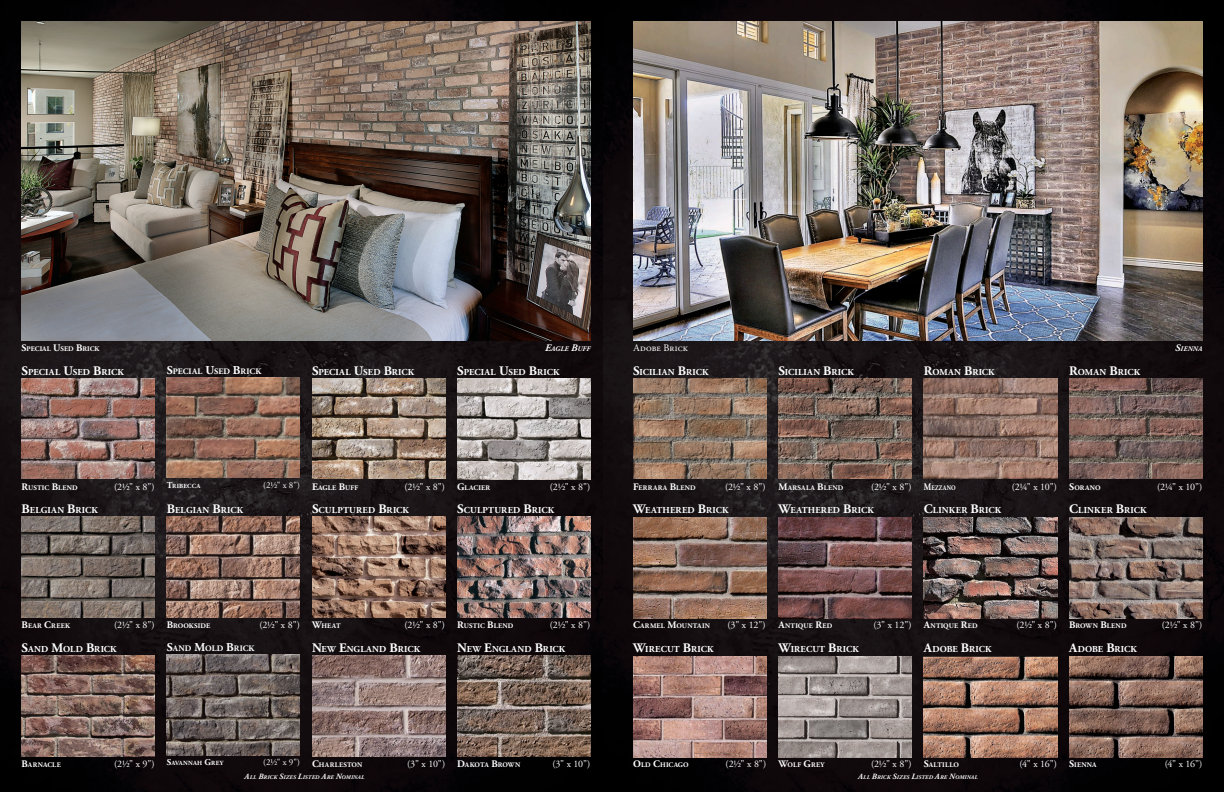
<style>
.page{position:relative;width:1224px;height:792px;background:#fff}
.page>*{position:absolute;margin:0;border:0;box-sizing:border-box;transform-origin:0 0}
.t1{font:10px "Adobe Garamond Pro";letter-spacing:-.01em;color:#fff}
.t2{font:700 9.1px "Adobe Garamond Pro";letter-spacing:.01em;color:#fff}
.t3{font:9px "Adobe Garamond Pro";color:#fff}
.t4{font:700 8.4px "Adobe Garamond Pro";letter-spacing:.005em;color:#fff}
.t5{font:700 7px "Adobe Garamond Pro";letter-spacing:.025em;color:#fff}
.t6{font:700 7px "Adobe Garamond Pro";color:#fff}
.t7{font:italic 700 7px "Adobe Garamond Pro";color:#fff}
.t8{font:700 7px "Adobe Garamond Pro";letter-spacing:.005em;color:#fff}
.t9{font:700 7px "Adobe Garamond Pro";letter-spacing:.025em;color:#fff;scale:.83 1}
.t10{font:700 6.3px "Adobe Garamond Pro";letter-spacing:.025em;color:#fff}
.t11{font:italic 700 5.6px "Adobe Garamond Pro";letter-spacing:.035em;color:#fff}
.s1{font-size:10px}
.s2{font-size:13px}
.s3{font-size:12px}
.s4{font-size:9px}
.s5{font-size:8px}
</style>
<div class="page">
<img style="left:0;top:0;width:603px;height:792px">
<img style="left:603px;top:0;width:621px;height:792px">
<img style="left:22px;top:22px;width:568px;height:319px">
<img style="left:634px;top:22px;width:568px;height:319px">
<img style="left:167px;top:377px;width:133px;height:101px">
<img style="left:167px;top:517px;width:133px;height:101px">
<img style="left:167px;top:654px;width:133px;height:101px">
<img style="left:22px;top:378px;width:133px;height:101px">
<img style="left:22px;top:517px;width:133px;height:101px">
<img style="left:22px;top:655px;width:133px;height:101px">
<img style="left:312px;top:378px;width:133px;height:101px">
<img style="left:312px;top:517px;width:133px;height:101px">
<img style="left:312px;top:655px;width:133px;height:101px">
<img style="left:457px;top:379px;width:133px;height:100px">
<img style="left:457px;top:517px;width:133px;height:101px">
<img style="left:457px;top:655px;width:133px;height:101px">
<img style="left:633px;top:378px;width:133px;height:101px">
<img style="left:633px;top:518px;width:133px;height:101px">
<img style="left:633px;top:657px;width:133px;height:100px">
<img style="left:778px;top:378px;width:134px;height:101px">
<img style="left:778px;top:518px;width:134px;height:101px">
<img style="left:778px;top:657px;width:134px;height:100px">
<img style="left:924px;top:378px;width:133px;height:101px">
<img style="left:924px;top:518px;width:133px;height:101px">
<img style="left:924px;top:657px;width:133px;height:100px">
<img style="left:1069px;top:378px;width:133px;height:101px">
<img style="left:1069px;top:518px;width:133px;height:101px">
<img style="left:1069px;top:657px;width:133px;height:100px">
<p class="t6" style="left:22px;top:345px;width:80px"><span class="s1">S</span>PECIAL <span class="s1">U</span>SED <span class="s1">B</span>RICK</p>
<p class="t7" style="left:545px;top:345px;width:47px"><span class="s1">E</span>AGLE <span class="s1">B</span>UFF</p>
<p class="t1" style="left:634px;top:342px;width:56px">Adobe Brick</p>
<p class="t7" style="left:1175px;top:345px;width:29px"><span class="s1">S</span>IENNA</p>
<p class="t2" style="left:22px;top:367px;width:104px"><span class="s2">S</span>PECIAL <span class="s2">U</span>SED <span class="s2">B</span>RICK</p>
<p class="t4" style="left:167px;top:367px;width:96px"><span class="s3">S</span>PECIAL <span class="s3">U</span>SED <span class="s3">B</span>RICK</p>
<p class="t2" style="left:312px;top:367px;width:104px"><span class="s2">S</span>PECIAL <span class="s2">U</span>SED <span class="s2">B</span>RICK</p>
<p class="t2" style="left:457px;top:367px;width:104px"><span class="s2">S</span>PECIAL <span class="s2">U</span>SED <span class="s2">B</span>RICK</p>
<p class="t2" style="left:633px;top:367px;width:77px"><span class="s2">S</span>ICILIAN <span class="s2">B</span>RICK</p>
<p class="t2" style="left:778px;top:367px;width:77px"><span class="s2">S</span>ICILIAN <span class="s2">B</span>RICK</p>
<p class="t2" style="left:924px;top:367px;width:72px"><span class="s2">R</span>OMAN <span class="s2">B</span>RICK</p>
<p class="t2" style="left:1069px;top:367px;width:72px"><span class="s2">R</span>OMAN <span class="s2">B</span>RICK</p>
<p class="t5" style="left:22px;top:484px;width:13px"><span class="s1">R</span>UST</p>
<p class="t5" style="left:42px;top:484px;width:37px">IC <span class="s1">B</span>LEND</p>
<p class="t1" style="left:114px;top:481px;width:42px">(2½" x 8")</p>
<p class="t10" style="left:167px;top:482px;width:35px"><span class="s4">T</span>RIBECCA</p>
<p class="t3" style="left:263px;top:480px;width:38px">(2½" x 8")</p>
<p class="t5" style="left:312px;top:484px;width:48px"><span class="s1">E</span>AGLE <span class="s1">B</span>UFF</p>
<p class="t1" style="left:405px;top:481px;width:42px">(2½" x 8")</p>
<p class="t5" style="left:457px;top:484px;width:34px"><span class="s1">G</span>LACIER</p>
<p class="t1" style="left:550px;top:481px;width:42px">(2½" x 8")</p>
<p class="t5" style="left:633px;top:484px;width:64px"><span class="s1">F</span>ERRARA <span class="s1">B</span>LEND</p>
<p class="t1" style="left:725px;top:481px;width:42px">(2½" x 8")</p>
<p class="t5" style="left:778px;top:484px;width:66px"><span class="s1">M</span>ARSALA <span class="s1">B</span>LEND</p>
<p class="t1" style="left:871px;top:481px;width:42px">(2½" x 8")</p>
<p class="t9" style="left:924px;top:484px;width:40px"><span class="s1">M</span>EZZANO</p>
<p class="t1" style="left:1012px;top:481px;width:47px">(2¼" x 10")</p>
<p class="t5" style="left:1069px;top:484px;width:33px"><span class="s1">S</span>ORANO</p>
<p class="t1" style="left:1157px;top:481px;width:47px">(2¼" x 10")</p>
<p class="t2" style="left:22px;top:505px;width:78px"><span class="s2">B</span>ELGIAN <span class="s2">B</span>RICK</p>
<p class="t2" style="left:167px;top:505px;width:78px"><span class="s2">B</span>ELGIAN <span class="s2">B</span>RICK</p>
<p class="t2" style="left:312px;top:505px;width:99px"><span class="s2">S</span>CULPTURED <span class="s2">B</span>RICK</p>
<p class="t2" style="left:457px;top:505px;width:99px"><span class="s2">S</span>CULPTURED <span class="s2">B</span>RICK</p>
<p class="t2" style="left:633px;top:505px;width:97px"><span class="s2">W</span>EATHERED <span class="s2">B</span>RICK</p>
<p class="t2" style="left:778px;top:505px;width:97px"><span class="s2">W</span>EATHERED <span class="s2">B</span>RICK</p>
<p class="t2" style="left:924px;top:505px;width:79px"><span class="s2">C</span>LINKER <span class="s2">B</span>RICK</p>
<p class="t2" style="left:1069px;top:505px;width:79px"><span class="s2">C</span>LINKER <span class="s2">B</span>RICK</p>
<p class="t5" style="left:22px;top:622px;width:50px"><span class="s1">B</span>EAR <span class="s1">C</span>REEK</p>
<p class="t1" style="left:114px;top:619px;width:42px">(2½" x 8")</p>
<p class="t2" style="left:22px;top:643px;width:97px"><span class="s2">S</span>AND <span class="s2">M</span>OLD <span class="s2">B</span>RICK</p>
<p class="t8" style="left:167px;top:622px;width:45px"><span class="s1">B</span>ROOKSIDE</p>
<p class="t1" style="left:259px;top:619px;width:42px">(2½" x 8")</p>
<p class="t4" style="left:167px;top:643px;width:89px"><span class="s3">S</span>AND <span class="s3">M</span>OLD <span class="s3">B</span>RICK</p>
<p class="t5" style="left:312px;top:622px;width:26px"><span class="s1">W</span>HEAT</p>
<p class="t1" style="left:405px;top:619px;width:42px">(2½" x 8")</p>
<p class="t2" style="left:312px;top:643px;width:110px"><span class="s2">N</span>EW <span class="s2">E</span>NGLAND <span class="s2">B</span>RICK</p>
<p class="t5" style="left:457px;top:622px;width:13px"><span class="s1">R</span>UST</p>
<p class="t5" style="left:477px;top:622px;width:37px">IC <span class="s1">B</span>LEND</p>
<p class="t1" style="left:550px;top:619px;width:42px">(2½" x 8")</p>
<p class="t2" style="left:457px;top:643px;width:110px"><span class="s2">N</span>EW <span class="s2">E</span>NGLAND <span class="s2">B</span>RICK</p>
<p class="t5" style="left:633px;top:622px;width:78px"><span class="s1">C</span>ARMEL <span class="s1">M</span>OUNTAIN</p>
<p class="t1" style="left:728px;top:619px;width:40px">(3" x 12")</p>
<p class="t2" style="left:633px;top:643px;width:82px"><span class="s2">W</span>IRECUT <span class="s2">B</span>RICK</p>
<p class="t5" style="left:778px;top:622px;width:55px"><span class="s1">A</span>NTIQUE <span class="s1">R</span>ED</p>
<p class="t1" style="left:873px;top:619px;width:40px">(3" x 12")</p>
<p class="t2" style="left:778px;top:643px;width:82px"><span class="s2">W</span>IRECUT <span class="s2">B</span>RICK</p>
<p class="t5" style="left:924px;top:622px;width:55px"><span class="s1">A</span>NTIQUE <span class="s1">R</span>ED</p>
<p class="t1" style="left:1016px;top:619px;width:42px">(2½" x 8")</p>
<p class="t2" style="left:924px;top:643px;width:69px"><span class="s2">A</span>DOBE <span class="s2">B</span>RICK</p>
<p class="t5" style="left:1069px;top:622px;width:59px"><span class="s1">B</span>ROWN <span class="s1">B</span>LEND</p>
<p class="t1" style="left:1162px;top:619px;width:42px">(2½" x 8")</p>
<p class="t2" style="left:1069px;top:643px;width:69px"><span class="s2">A</span>DOBE <span class="s2">B</span>RICK</p>
<p class="t5" style="left:22px;top:761px;width:41px"><span class="s1">B</span>ARNACLE</p>
<p class="t1" style="left:114px;top:758px;width:42px">(2½" x 9")</p>
<p class="t10" style="left:167px;top:760px;width:58px"><span class="s4">S</span>AVANNAH <span class="s4">G</span>REY</p>
<p class="t3" style="left:263px;top:757px;width:38px">(2½" x 9")</p>
<p class="t5" style="left:312px;top:761px;width:52px"><span class="s1">C</span>HARLESTON</p>
<p class="t1" style="left:407px;top:758px;width:39px">(3" x 10")</p>
<p class="t5" style="left:457px;top:761px;width:65px"><span class="s1">D</span>AKOTA <span class="s1">B</span>ROWN</p>
<p class="t1" style="left:552px;top:758px;width:39px">(3" x 10")</p>
<p class="t5" style="left:633px;top:761px;width:57px"><span class="s1">O</span>LD <span class="s1">C</span>HICAGO</p>
<p class="t1" style="left:726px;top:758px;width:42px">(2½" x 8")</p>
<p class="t5" style="left:778px;top:761px;width:48px"><span class="s1">W</span>OLF <span class="s1">G</span>REY</p>
<p class="t1" style="left:871px;top:758px;width:42px">(2½" x 8")</p>
<p class="t5" style="left:924px;top:761px;width:37px"><span class="s1">S</span>ALTILLO</p>
<p class="t1" style="left:1019px;top:758px;width:39px">(4" x 16")</p>
<p class="t11" style="left:245px;top:774px;width:121px"><span class="s5">A</span>LL <span class="s5">B</span>RICK <span class="s5">S</span>IZES <span class="s5">L</span>ISTED <span class="s5">A</span>RE <span class="s5">N</span>OMINAL</p>
<p class="t11" style="left:858px;top:774px;width:121px"><span class="s5">A</span>LL <span class="s5">B</span>RICK <span class="s5">S</span>IZES <span class="s5">L</span>ISTED <span class="s5">A</span>RE <span class="s5">N</span>OMINAL</p>
<p class="t5" style="left:1069px;top:761px;width:29px"><span class="s1">S</span>IENNA</p>
<p class="t1" style="left:1165px;top:758px;width:39px">(4" x 16")</p>
</div>
